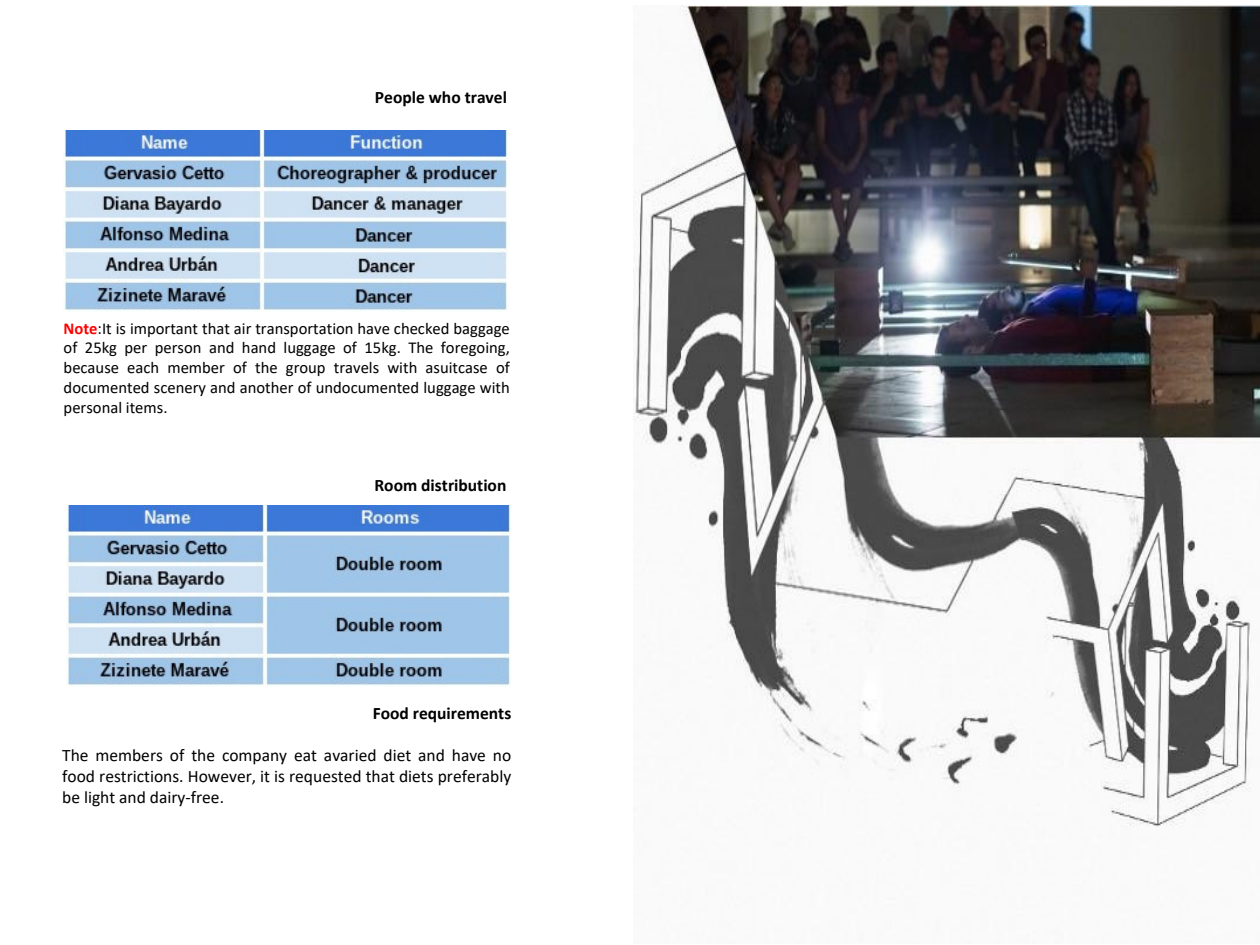
<style>
.page{position:relative;width:1260px;height:945px;background:#fff}
.page>*{position:absolute;margin:0;border:0;box-sizing:border-box;transform-origin:0 0}
.t1{font:17.5px/21px "Calibri";color:#000;text-align:justify}
.t2{font:700 17.5px "Calibri";color:#000}
.t3{font:16.62px/19.6px "Calibri";color:#000;text-align:justify}
.s1{font-weight:700;color:#f00}
</style>
<div class="page">
<img style="left:633px;top:5px;width:627px;height:822px">
<img style="left:64px;top:131px;width:444px;height:180px">
<img style="left:67px;top:505px;width:444px;height:181px">
<p class="t2" style="left:375px;top:90px;width:134px">People who travel</p>
<p class="t3" style="left:64px;top:320px;width:448px"><span class="s1">Note</span>:It is important that air transportation have checked baggage of 25kg per person and hand luggage of 15kg. The foregoing, because each member of the group travels with asuitcase of documented scenery and another of undocumented luggage with personal items.</p>
<p class="t2" style="left:374px;top:478px;width:134px">Room distribution</p>
<p class="t2" style="left:373px;top:706px;width:140px">Food requirements</p>
<p class="t1" style="left:62px;top:746px;width:451px">The members of the company eat avaried diet and have no food restrictions. However, it is requested that diets preferably be light and dairy-free.</p>
</div>
